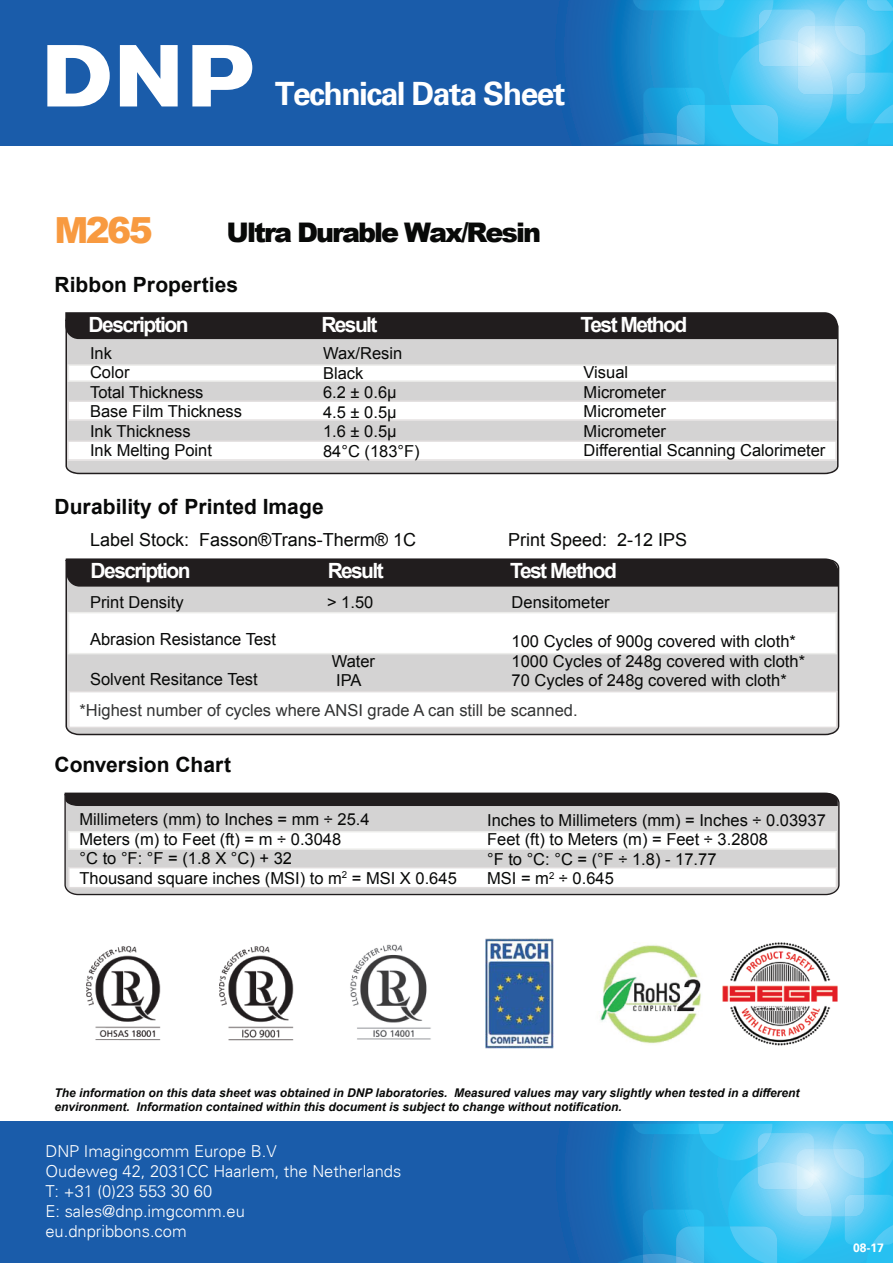
<style>
.page{position:relative;width:893px;height:1263px;background:#fff}
.page>*{position:absolute;margin:0;border:0;box-sizing:border-box;transform-origin:0 0}
.t1{font:900 36px "Arial";color:#f89a40}
.t2{font:700 32.25px "Univers";letter-spacing:-.045em;color:#fff}
.t3{font:900 27px "Arial";letter-spacing:-.075em;color:#080908}
.t4{font:700 21px "Arial";color:#080908}
.t5{font:700 21px "Arial";letter-spacing:-.075em;color:#fff}
.t6{font:18px "Arial";color:#080908}
.t7{font:16.65px "Arial";color:#080908}
.t8{font:16.5px/19.5px "Arial";color:#080908}
.t9{font:300 16.5px/19.8px "Univers";color:#fff}
.t10{font:16.5px "Arial";color:#333434}
.t11{font:16.5px/19.5px "Arial";color:#060706}
.t12{font:700 16.5px "Arial";color:#fff}
.t13{font:italic 700 12px/14.4px "Arial";color:#080908}
.t14{font:700 12px "Univers";color:#fff}
.t15{font:10.5px "Arial";color:#fff}
.s1{color:#060706}
.s2{color:#080908}
</style>
<div class="page">
<div style="left:0;top:0;width:893px;height:145px;background:#1a5caa"></div>
<svg style="left:613px;top:0;width:280px;height:144px;background:#48b9e8"></svg>
<svg style="left:47px;top:45px;width:63px;height:61px"></svg>
<svg style="left:120px;top:45px;width:58px;height:61px"></svg>
<svg style="left:192px;top:45px;width:60px;height:61px"></svg>
<div style="left:0;top:1121px;width:893px;height:142px;background:#1a5caa"></div>
<svg style="left:617px;top:1124px;width:276px;height:139px;background:#49bbea"></svg>
<div style="left:64px;top:793px;width:776px;height:102px;background:#d4d3d3"></div>
<div style="left:65px;top:343px;width:773px;height:131px;background:#d4d3d3"></div>
<svg style="left:65px;top:312px;width:773px;height:31px;background:#393637"></svg>
<svg style="left:68px;top:364px;width:768px;height:18px"></svg>
<svg style="left:67px;top:440px;width:770px;height:21px"></svg>
<svg style="left:67px;top:400px;width:770px;height:21px"></svg>
<div style="left:65px;top:559px;width:774px;height:176px;background:#d4d3d3"></div>
<svg style="left:66px;top:559px;width:772px;height:31px;background:#343132"></svg>
<svg style="left:68px;top:691px;width:769px;height:37px"></svg>
<svg style="left:68px;top:612px;width:769px;height:42px"></svg>
<div style="left:65px;top:793px;width:773px;height:13px;background:#211d1e"></div>
<svg style="left:68px;top:831px;width:769px;height:19px"></svg>
<svg style="left:68px;top:867px;width:769px;height:21px"></svg>
<img style="left:350px;top:944px;width:81px;height:96px">
<img style="left:219px;top:945px;width:75px;height:96px">
<img style="left:86px;top:946px;width:75px;height:95px">
<img style="left:485px;top:938px;width:69px;height:110px">
<img style="left:600px;top:942px;width:101px;height:102px">
<img style="left:722px;top:942px;width:116px;height:104px">
<h2 class="t2" style="left:275px;top:74px;width:292px">Technical Data Sheet</h2>
<h1 class="t1" style="left:55px;top:204px;width:100px">M265</h1>
<h3 class="t3" style="left:227px;top:213px;width:316px">Ultra Durable Wax/Resin</h3>
<p class="t4" style="left:55px;top:271px;width:185px">Ribbon Properties</p>
<p class="t5" style="left:89px;top:310px;width:101px">Description</p>
<p class="t5" style="left:322px;top:310px;width:57px">Result</p>
<p class="t5" style="left:580px;top:310px;width:108px">Test Method</p>
<p class="t8" style="left:584px;top:363px;width:243px">Visual<br>Micrometer<br>Micrometer<br>Micrometer<br>Differential Scanning Calorimeter</p>
<p class="t8" style="left:90px;top:343px;width:153px">Ink<br>Color<br>Total Thickness<br>Base Film Thickness<br>Ink Thickness<br>Ink Melting Point</p>
<p class="t8" style="left:323px;top:344px;width:98px">Wax/Resin<br>Black<br>6.2 ± 0.6μ<br>4.5 ± 0.5μ<br>1.6 ± 0.5μ<br>84°C (183°F)</p>
<p class="t4" style="left:55px;top:492px;width:271px">Durability of Printed Image</p>
<p class="t6" style="left:90px;top:528px;width:327px">Label Stock: Fasson®Trans-Therm® 1C</p>
<p class="t6" style="left:508px;top:528px;width:181px">Print Speed: 2-12 IPS</p>
<p class="t5" style="left:91px;top:557px;width:101px">Description</p>
<p class="t5" style="left:328px;top:557px;width:57px">Result</p>
<p class="t5" style="left:510px;top:557px;width:108px">Test Method</p>
<p class="t8" style="left:512px;top:593px;width:100px">Densitometer</p>
<p class="t8" style="left:512px;top:632px;width:295px">100 Cycles of 900g covered with cloth*<br>1000 Cycles of 248g covered with cloth*<br>70 Cycles of 248g covered with cloth*</p>
<p class="t8" style="left:90px;top:592px;width:95px">Print Density</p>
<p class="t8" style="left:327px;top:593px;width:48px">&gt; 1.50</p>
<p class="t7" style="left:90px;top:628px;width:187px">Abrasion Resistance Test</p>
<p class="t7" style="left:90px;top:668px;width:169px">Solvent Resitance Test</p>
<p class="t8" style="left:332px;top:651px;width:45px">Water<br>IPA</p>
<p class="t10" style="left:80px;top:699px;width:500px">*Highest number of cycles where ANSI grade A can still be scanned.</p>
<p class="t4" style="left:55px;top:751px;width:178px">Conversion Chart</p>
<p class="t8" style="left:80px;top:810px;width:292px">Millimeters (mm) to Inches = mm ÷ 25.4<br>Meters (m) to Feet (ft) = m ÷ 0.3048</p>
<p class="t8" style="left:80px;top:849px;width:379px"><span class="s1">°C to °F: °F = (1.8 X °C) + 32<br></span>Thousand square inches (MSI) to m<sup>2</sup> = MSI X 0.645</p>
<p class="t8" style="left:487px;top:810px;width:340px">Inches to Millimeters (mm) = Inches ÷ 0.03937<br>Feet (ft) to Meters (m) = Feet ÷ 3.2808</p>
<p class="t11" style="left:487px;top:849px;width:231px">°F to °C: °C = (°F ÷ 1.8) - 17.77<br><span class="s2">MSI = m</span><sup>2</sup> <span class="s2">÷ 0.645</span></p>
<p class="t13" style="left:55px;top:1086px;width:746px">The information on this data sheet was obtained in DNP laboratories. Measured values may vary slightly when tested in a different environment. Information contained within this document is subject to change without notification.</p>
<p class="t12" style="left:38px;top:1139px;width:36px">DNP</p>
<p class="t12" style="left:271px;top:1139px;width:16px">V.</p>
<p class="t9" style="left:45px;top:1142px;width:357px">DNP Imagingcomm Europe B.V<br>Oudeweg 42, 2031CC Haarlem, the Netherlands<br>T: +31 (0)23 553 30 60<br>E: sales@dnp.imgcomm.eu<br>eu.dnpribbons.com</p>
<p class="t15" style="left:852px;top:1235px;width:28px">11-15</p>
<p class="t14" style="left:853px;top:1241px;width:32px">08-17</p>
</div>
